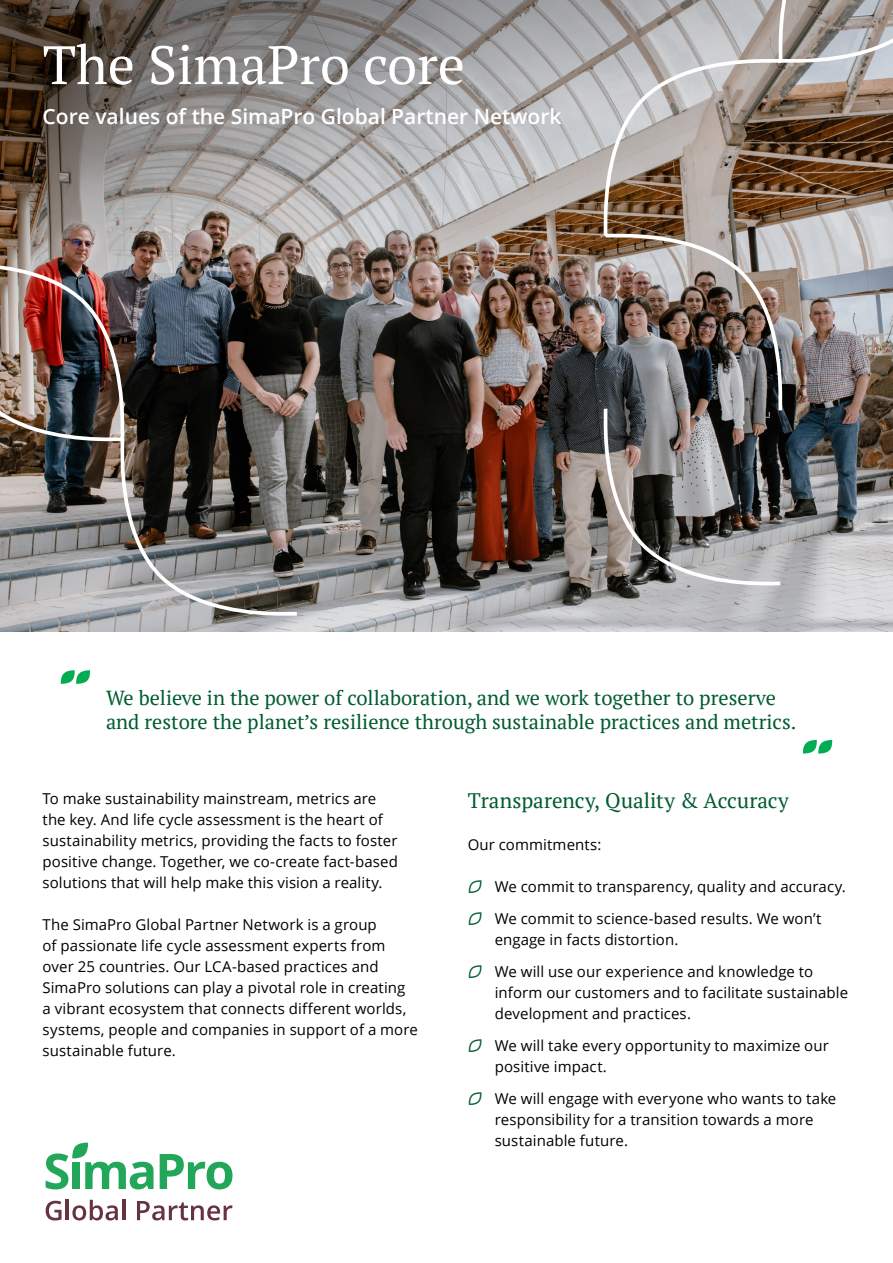
<style>
.page{position:relative;width:893px;height:1263px;background:#fff}
.page>*{position:absolute;margin:0;border:0;box-sizing:border-box;transform-origin:0 0}
.t1{font:54px "PT Serif";color:#fff}
.Subtitle{font:600 21px "Open Sans";color:#fff}
.Heading{font:21px "PT Serif";color:#005c2e}
.t2{font:20.25px/24.3px "PT Serif";color:#005c2e}
.Body{font:15px/21px "Open Sans";letter-spacing:.005em;color:#000}
</style>
<div class="page">
<img style="left:0;top:617px;width:893px;height:14px">
<img style="left:0;top:0;width:893px;height:617px">
<svg style="left:46px;top:1142px;width:108px;height:47px"></svg>
<svg style="left:160px;top:1154px;width:73px;height:35px"></svg>
<svg style="left:46px;top:1201px;width:16px;height:19px"></svg>
<hr style="left:66px;top:1200px;width:3px;height:20px;background:#663340">
<svg style="left:72px;top:1200px;width:46px;height:20px"></svg>
<hr style="left:122px;top:1200px;width:3px;height:20px;background:#663340">
<svg style="left:137px;top:1201px;width:95px;height:19px"></svg>
<svg style="left:61px;top:670px;width:29px;height:14px"></svg>
<svg style="left:803px;top:740px;width:29px;height:13px"></svg>
<p class="t1" style="left:43px;top:30px;width:424px">The SimaPro core</p>
<p class="Subtitle" style="left:43px;top:102px;width:520px">Core values of the SimaPro Global Partner Network</p>
<p class="t2" style="left:106px;top:685px;width:692px">We believe in the power of collaboration, and we work together to preserve and restore the planet’s resilience through sustainable practices and metrics.</p>
<p class="Body" style="left:43px;top:787px;width:357px">To make sustainability mainstream, metrics are the key. And life cycle assessment is the heart of sustainability metrics, providing the facts to foster positive change. Together, we co-create fact-based solutions that will help make this vision a reality.</p>
<p class="Body" style="left:43px;top:913px;width:377px">The SimaPro Global Partner Network is a group<br>of passionate life cycle assessment experts from over 25 countries. Our LCA-based practices and SimaPro solutions can play a pivotal role in creating<br>a vibrant ecosystem that connects different worlds, systems, people and companies in support of a more sustainable future.</p>
<p class="Heading" style="left:468px;top:787px;width:323px">Transparency, Quality &amp; Accuracy</p>
<p class="Body" style="left:468px;top:834px;width:135px">Our commitments:</p>
<p class="Body" style="left:495px;top:876px;width:353px">We commit to transparency, quality and accuracy.</p>
<p class="Body" style="left:495px;top:908px;width:328px">We commit to science-based results. We won’t engage in facts distortion.</p>
<p class="Body" style="left:495px;top:961px;width:355px">We will use our experience and knowledge to inform our customers and to facilitate sustainable development and practices.</p>
<p class="Body" style="left:495px;top:1035px;width:336px">We will take every opportunity to maximize our positive impact.</p>
<p class="Body" style="left:495px;top:1088px;width:343px">We will engage with everyone who wants to take responsibility for a transition towards a more sustainable future.</p>
</div>
